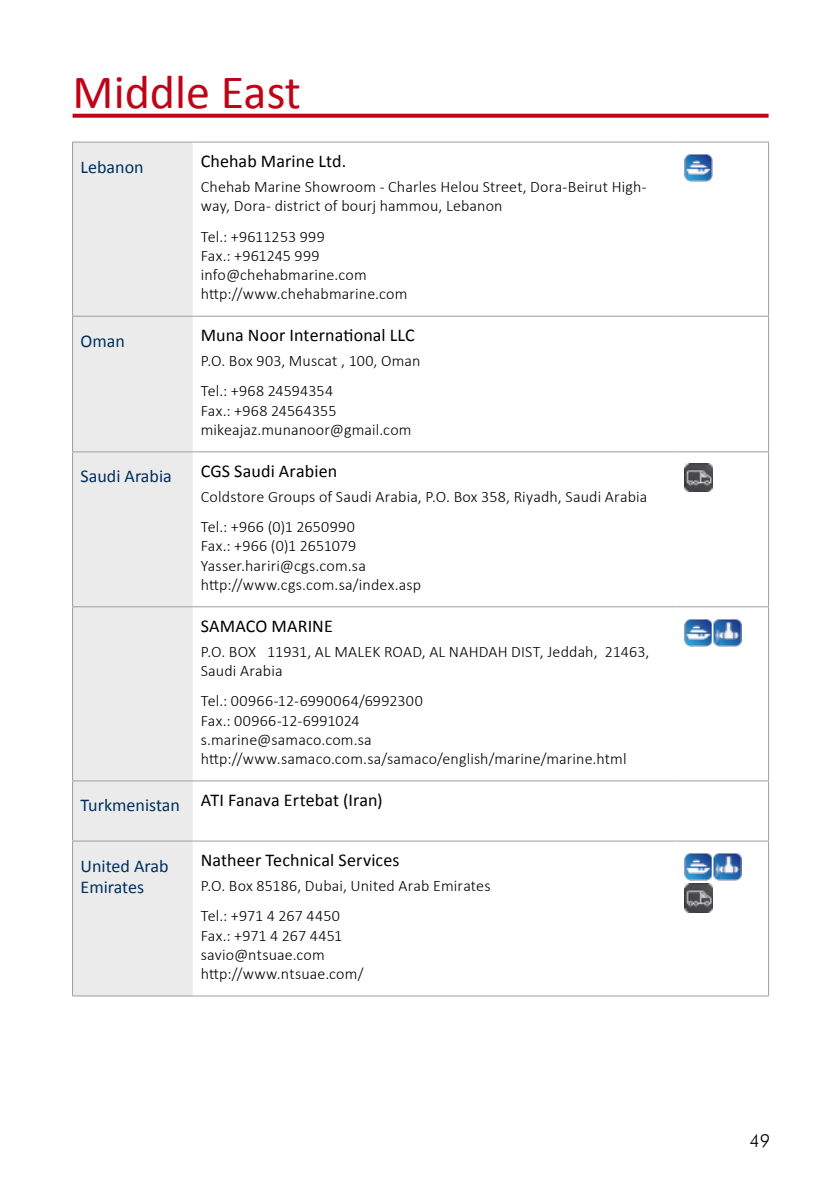
<style>
.page{position:relative;width:840px;height:1191px;background:#fff}
.page>*{position:absolute;margin:0;border:0;box-sizing:border-box;transform-origin:0 0}
.t1{font:48px "Calibri";color:#c00418}
.t2{font:18px "Calibri";letter-spacing:.005em;color:#000}
.t3{font:18px/21.6px "Calibri";color:#00305e}
.t4{font:300 18px "Futura BT";color:#000}
.t5{font:300 16px/19.2px "Calibri";letter-spacing:.01em;color:#000}
.s1{color:#00305e}
</style>
<div class="page">
<div style="left:73px;top:143px;width:119px;height:852px;background:#ebebec"></div>
<hr style="left:192px;top:142px;width:484px;height:1px;background:#9c9e9f">
<hr style="left:676px;top:142px;width:92px;height:1px;background:#9c9e9f">
<hr style="left:72px;top:142px;width:120px;height:1px;background:#9c9e9f">
<hr style="left:72px;top:143px;width:1px;height:173px;background:#9c9e9f">
<hr style="left:767px;top:143px;width:1px;height:173px;background:#9c9e9f">
<hr style="left:72px;top:316px;width:120px;height:1px;background:#9c9e9f">
<hr style="left:72px;top:317px;width:1px;height:134px;background:#9c9e9f">
<hr style="left:192px;top:316px;width:484px;height:1px;background:#9c9e9f">
<hr style="left:676px;top:316px;width:92px;height:1px;background:#9c9e9f">
<hr style="left:767px;top:317px;width:1px;height:134px;background:#9c9e9f">
<hr style="left:72px;top:451px;width:120px;height:1px;background:#9c9e9f">
<hr style="left:72px;top:452px;width:1px;height:154px;background:#9c9e9f">
<hr style="left:192px;top:451px;width:484px;height:1px;background:#9c9e9f">
<hr style="left:676px;top:451px;width:92px;height:1px;background:#9c9e9f">
<hr style="left:767px;top:452px;width:1px;height:154px;background:#9c9e9f">
<hr style="left:72px;top:606px;width:120px;height:1px;background:#9c9e9f">
<hr style="left:72px;top:607px;width:1px;height:173px;background:#9c9e9f">
<hr style="left:192px;top:606px;width:484px;height:1px;background:#9c9e9f">
<hr style="left:676px;top:606px;width:92px;height:1px;background:#9c9e9f">
<hr style="left:767px;top:607px;width:1px;height:173px;background:#9c9e9f">
<hr style="left:72px;top:780px;width:120px;height:1px;background:#9c9e9f">
<hr style="left:72px;top:781px;width:1px;height:59px;background:#9c9e9f">
<hr style="left:192px;top:780px;width:484px;height:1px;background:#9c9e9f">
<hr style="left:676px;top:780px;width:92px;height:1px;background:#9c9e9f">
<hr style="left:767px;top:781px;width:1px;height:59px;background:#9c9e9f">
<hr style="left:72px;top:840px;width:120px;height:1px;background:#9c9e9f">
<hr style="left:72px;top:841px;width:1px;height:154px;background:#9c9e9f">
<hr style="left:72px;top:995px;width:120px;height:1px;background:#9c9e9f">
<hr style="left:192px;top:840px;width:484px;height:1px;background:#9c9e9f">
<hr style="left:192px;top:995px;width:484px;height:1px;background:#9c9e9f">
<hr style="left:676px;top:840px;width:92px;height:1px;background:#9c9e9f">
<hr style="left:767px;top:841px;width:1px;height:154px;background:#9c9e9f">
<hr style="left:676px;top:995px;width:92px;height:1px;background:#9c9e9f">
<svg style="left:72px;top:114px;width:696px;height:4px;fill:#c00418"></svg>
<img style="left:684px;top:154px;width:28px;height:28px">
<img style="left:684px;top:463px;width:28px;height:28px">
<img style="left:684px;top:619px;width:56px;height:27px">
<img style="left:684px;top:853px;width:56px;height:27px">
<img style="left:684px;top:884px;width:28px;height:28px">
<h1 class="t1" style="left:72px;top:62px;width:230px">Middle East</h1>
<p class="t3" style="left:80px;top:156px;width:64px">Lebanon</p>
<p class="t2" style="left:201px;top:150px;width:147px">Chehab Marine Ltd.</p>
<p class="t5" style="left:200px;top:177px;width:447px">Chehab Marine Showroom - Charles Helou Street, Dora-Beirut High&shy;way, Dora- district of bourj hammou, Lebanon</p>
<p class="t5" style="left:200px;top:226px;width:208px">Tel.: +9611253 999<br>Fax.: +961245 999 info@chehabmarine.com http://www.chehabmarine.com</p>
<p class="t3" style="left:80px;top:330px;width:46px">Oman</p>
<p class="t2" style="left:201px;top:324px;width:215px">Muna Noor International LLC</p>
<p class="t5" style="left:200px;top:345px;width:221px;line-height:30.6px">P.O. Box 903, Muscat , 100, Oman<br>Tel.: +968 24594354</p>
<p class="t5" style="left:200px;top:400px;width:212px">Fax.: +968 24564355 mikeajaz.munanoor@gmail.com</p>
<p class="t3" style="left:80px;top:466px;width:93px">Saudi Arabia</p>
<p class="t2" style="left:201px;top:459px;width:138px">CGS Saudi Arabien</p>
<p class="t5" style="left:200px;top:481px;width:448px;line-height:30.6px">Coldstore Groups of Saudi Arabia, P.O. Box 358, Riyadh, Saudi Arabia<br>Tel.: +966 (0)1 2650990</p>
<p class="t5" style="left:200px;top:536px;width:222px">Fax.: +966 (0)1 2651079<br>Yasser.hariri@cgs.com.sa http://www.cgs.com.sa/index.asp</p>
<p class="t2" style="left:200px;top:614px;width:133px">SAMACO MARINE</p>
<p class="t5" style="left:200px;top:641px;width:450px">P.O. BOX 11931, AL MALEK ROAD, AL NAHDAH DIST, Jeddah, 21463,<br>Saudi Arabia</p>
<p class="t5" style="left:200px;top:691px;width:427px">Tel.: 00966-12-6990064/6992300<br>Fax.: 00966-12-6991024<br>s.marine@samaco.com.sa http://www.samaco.com.sa/samaco/english/marine/marine.html</p>
<p class="t2" style="left:80px;top:788px;width:303px"><span class="s1">Turkmenistan</span> ATI Fanava Ertebat (Iran)</p>
<p class="t3" style="left:80px;top:855px;width:89px">United Arab<br>Emirates</p>
<p class="t2" style="left:201px;top:848px;width:200px">Natheer Technical Services</p>
<p class="t5" style="left:200px;top:870px;width:291px;line-height:30.6px">P.O. Box 85186, Dubai, United Arab Emirates<br>Tel.: +971 4 267 4450</p>
<p class="t5" style="left:200px;top:925px;width:164px">Fax.: +971 4 267 4451 savio@ntsuae.com http://www.ntsuae.com/</p>
<p class="t4" style="left:749px;top:1130px;width:22px">49</p>
</div>
